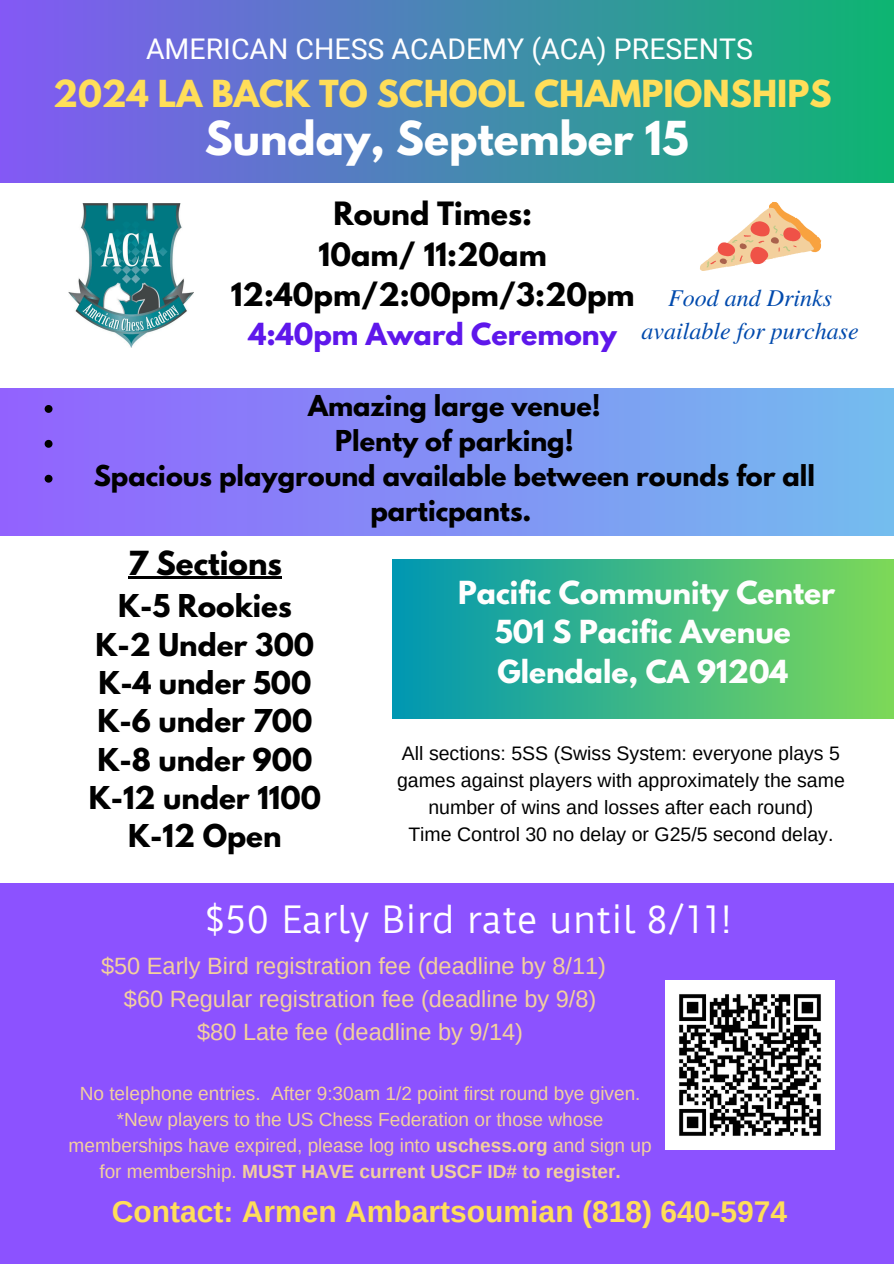
<style>
.page{position:relative;width:894px;height:1264px;background:#fff}
.page>*{position:absolute;margin:0;border:0;box-sizing:border-box;transform-origin:0 0}
.t1{font:700 41.4px "League Spartan";color:#fff}
.t2{font:35.25px "Duru Sans";color:#fff}
.t3{font:700 33px "League Spartan";color:#ffde59}
.t4{font:700 30px "Arimo";color:#ffde59}
.t5{font:700 29.4px "League Spartan";color:#000}
.t6{font:700 28.5px/40.5px "League Spartan";color:#000;text-align:center}
.t7{font:28.5px "Roboto";color:#fff}
.t8{font:700 28.2px/39.3px "League Spartan";color:#fefefe;text-align:center}
.t9{font:700 27.9px/38.2px "League Spartan";color:#000;text-align:center}
.t10{font:700 27px "League Spartan";color:#5e17eb}
.t11{font:700 25.5px/34.8px "League Spartan";color:#000;text-align:center}
.t12{font:italic 24px/32.7px "Te X Gyre Termes";color:#004aad;text-align:center}
.t13{font:23.55px/32.7px "Arimo";color:#f3d09d;text-align:center}
.t14{font:19.5px/27px "Arimo";color:#000;text-align:center}
.t15{font:19.05px/26px "Arimo";color:#f3d09d;text-align:center}
.s1{font-weight:700}
</style>
<div class="page">
<div style="left:0;top:0;width:893px;height:183px;background:linear-gradient(to right,#8459f6,#0db571)"></div>
<div style="left:0;top:883px;width:893px;height:380px;background:#8c52ff"></div>
<div style="left:0;top:389px;width:893px;height:147px;background:linear-gradient(to right,#9262fe,#74bdee)"></div>
<div style="left:392px;top:559px;width:501px;height:159px;background:linear-gradient(to right,#0097b2,#7dd858)"></div>
<svg style="left:700px;top:202px;width:122px;height:69px"></svg>
<img style="left:69px;top:203px;width:124px;height:144px">
<img style="left:665px;top:980px;width:169px;height:169px">
<svg style="left:45px;top:405px;width:7px;height:8px"></svg>
<svg style="left:45px;top:440px;width:7px;height:8px"></svg>
<svg style="left:45px;top:475px;width:7px;height:7px"></svg>
<hr style="left:128px;top:577px;width:154px;height:2px;background:#000">
<h6 class="t7" style="left:146px;top:32px;width:608px">AMERICAN CHESS ACADEMY (ACA) PRESENTS</h6>
<h5 class="t3" style="left:53px;top:78px;width:779px">2024 LA BACK TO SCHOOL CHAMPIONSHIPS</h5>
<p class="t1" style="left:205px;top:118px;width:485px">Sunday, September 15</p>
<h5 class="t6" style="left:318px;top:197px;width:229px">Round Times:<br>10am/ 11:20am</h5>
<h5 class="t6" style="left:231px;top:278px;width:405px">12:40pm/2:00pm/3:20pm</h5>
<p class="t10" style="left:248px;top:320px;width:369px">4:40pm Award Ceremony</p>
<h3 class="t12" style="left:641px;top:280px;width:219px">Food and Drinks available for purchase</h3>
<p class="t11" style="left:308px;top:392px;width:294px">Amazing large venue!</p>
<p class="t11" style="left:335px;top:427px;width:240px">Plenty of parking!</p>
<p class="t11" style="left:94px;top:461px;width:722px">Spacious playground available between rounds for all particpants.</p>
<p class="t5" style="left:128px;top:548px;width:155px">7 Sections</p>
<p class="t9" style="left:89px;top:590px;width:234px">K-5 Rookies<br>K-2 Under 300<br>K-4 under 500<br>K-6 under 700<br>K-8 under 900<br>K-12 under 1100<br>K-12 Open</p>
<h6 class="t8" style="left:458px;top:576px;width:378px">Pacific Community Center<br>501 S Pacific Avenue<br>Glendale, CA 91204</h6>
<h5 class="t14" style="left:397px;top:739px;width:449px">All sections: 5SS (Swiss System: everyone plays 5 games against players with approximately the same number of wins and losses after each round)</h5>
<p class="t14" style="left:408px;top:820px;width:426px">Time Control 30 no delay or G25/5 second delay.</p>
<p class="t2" style="left:205px;top:897px;width:528px">$50 Early Bird rate until 8/11!</p>
<h1 class="t13" style="left:101px;top:949px;width:506px">$50 Early Bird registration fee (deadline by 8/11) $60 Regular registration fee (deadline by 9/8) $80 Late fee (deadline by 9/14)</h1>
<p class="t15" style="left:69px;top:1080px;width:584px">No telephone entries. After 9:30am 1/2 point first round bye given. *New players to the US Chess Federation or those whose memberships have expired, please log into <span class="s1">uschess.org</span> and sign up for membership. <span class="s1">MUST HAVE current USCF ID# to register.</span></p>
<p class="t4" style="left:112px;top:1194px;width:676px">Contact: Armen Ambartsoumian (818) 640-5974</p>
</div>
